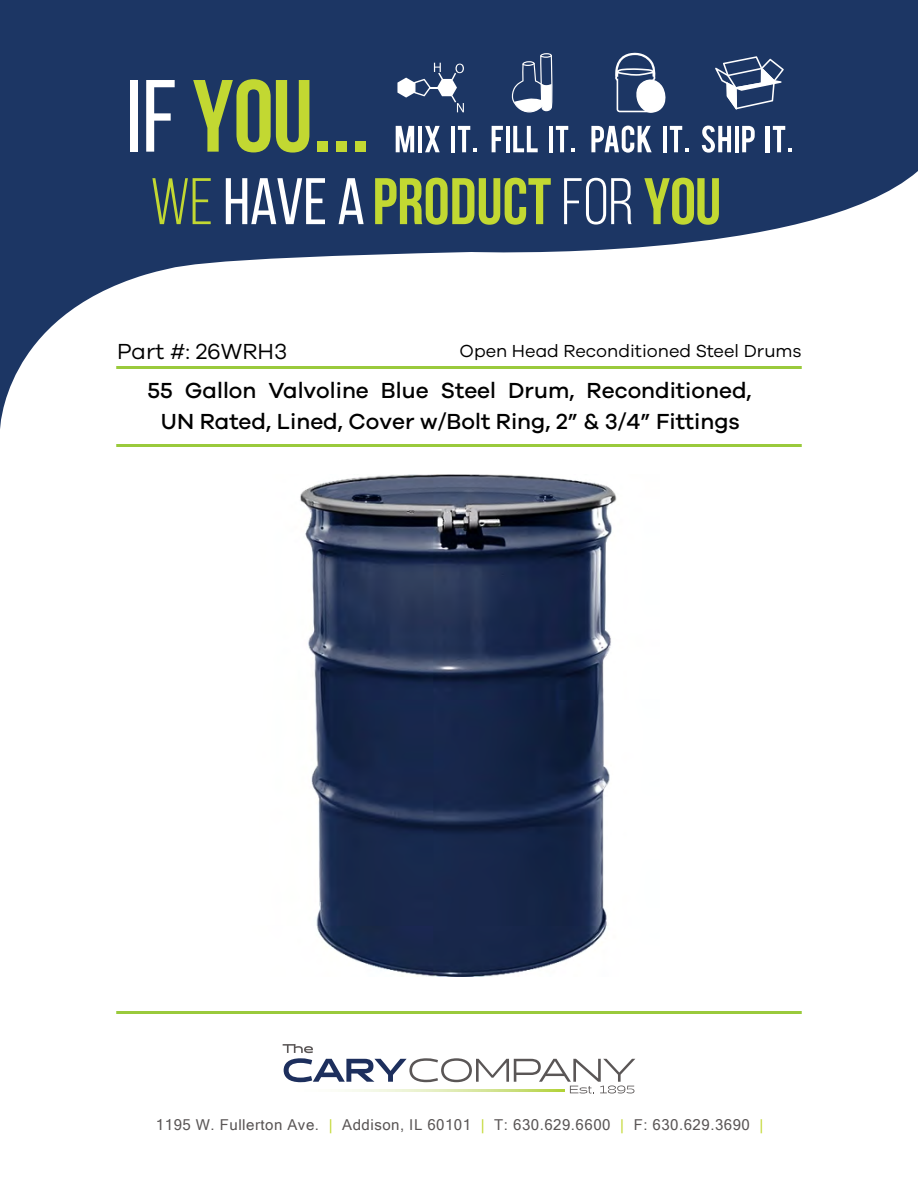
<style>
.page{position:relative;width:918px;height:1188px;background:#fff}
.page>*{position:absolute;margin:0;border:0;box-sizing:border-box;transform-origin:0 0}
.t1{font:500 22.5px/31.7px "Galano Grotesque";color:#000;text-align:center}
.t2{font:22.5px "Galano Grotesque";color:#000}
.t3{font:18px "Galano Grotesque";color:#000}
.t4{font:15px "Microsoft Sans Serif";letter-spacing:.035em;color:#5a5656}
.s1{color:#c2d832}
</style>
<div class="page">
<svg style="left:0;top:0;width:918px;height:429px;fill:#1c3664"></svg>
<div style="left:130px;top:80px;width:8px;height:72px;background:#fff"></div>
<svg style="left:146px;top:80px;width:29px;height:72px"></svg>
<svg style="left:193px;top:79px;width:116px;height:74px;background:#72894a"></svg>
<div style="left:317px;top:141px;width:11px;height:11px;background:#c2d832"></div>
<div style="left:336px;top:141px;width:11px;height:11px;background:#c2d832"></div>
<div style="left:355px;top:141px;width:11px;height:11px;background:#c2d832"></div>
<svg style="left:152px;top:178px;width:59px;height:46px;background:#496256"></svg>
<svg style="left:226px;top:178px;width:99px;height:46px"></svg>
<svg style="left:339px;top:178px;width:25px;height:46px"></svg>
<svg style="left:375px;top:178px;width:176px;height:47px;background:#748c49"></svg>
<svg style="left:564px;top:178px;width:68px;height:47px"></svg>
<svg style="left:644px;top:178px;width:75px;height:47px;background:#738b49"></svg>
<svg style="left:614px;top:52px;width:52px;height:61px"></svg>
<svg style="left:397px;top:63px;width:67px;height:49px"></svg>
<svg style="left:715px;top:56px;width:69px;height:53px"></svg>
<svg style="left:511px;top:53px;width:42px;height:60px"></svg>
<svg style="left:396px;top:126px;width:18px;height:26px"></svg>
<hr style="left:418px;top:126px;width:4px;height:26px;background:#fff">
<svg style="left:425px;top:126px;width:15px;height:26px"></svg>
<hr style="left:451px;top:126px;width:4px;height:26px;background:#fff">
<svg style="left:458px;top:126px;width:19px;height:26px"></svg>
<svg style="left:492px;top:126px;width:11px;height:26px"></svg>
<hr style="left:506px;top:126px;width:4px;height:26px;background:#fff">
<svg style="left:513px;top:126px;width:25px;height:26px"></svg>
<hr style="left:549px;top:126px;width:4px;height:26px;background:#fff">
<svg style="left:556px;top:126px;width:19px;height:26px"></svg>
<svg style="left:591px;top:126px;width:61px;height:27px"></svg>
<hr style="left:663px;top:126px;width:4px;height:26px;background:#fff">
<svg style="left:670px;top:126px;width:19px;height:26px"></svg>
<svg style="left:702px;top:126px;width:29px;height:27px"></svg>
<hr style="left:735px;top:126px;width:4px;height:26px;background:#fff">
<svg style="left:742px;top:126px;width:13px;height:26px"></svg>
<hr style="left:766px;top:126px;width:4px;height:26px;background:#fff">
<svg style="left:773px;top:126px;width:19px;height:26px"></svg>
<hr style="left:116px;top:366px;width:686px;height:3px;background:#9aca3c">
<hr style="left:116px;top:444px;width:686px;height:3px;background:#9aca3c">
<hr style="left:116px;top:1011px;width:686px;height:3px;background:#9aca3c">
<svg style="left:283px;top:1044px;width:352px;height:50px"></svg>
<img style="left:284px;top:1089px;width:281px;height:2px">
<img style="left:300px;top:474px;width:317px;height:503px">
<p class="t2" style="left:117px;top:338px;width:172px">Part #: 26WRH3</p>
<p class="t3" style="left:460px;top:340px;width:344px">Open Head Reconditioned Steel Drums</p>
<p class="t1" style="left:147px;top:374px;width:606px">55 Gallon Valvoline Blue Steel Drum, Reconditioned,<br>UN Rated, Lined, Cover w/Bolt Ring, 2” &amp; 3/4” Fittings</p>
<p class="t4" style="left:156px;top:1115px;width:609px">1195 W. Fullerton Ave. <span class="s1">|</span> Addison, IL 60101 <span class="s1">|</span> T: 630.629.6600 <span class="s1">|</span> F: 630.629.3690 <span class="s1">|</span></p>
</div>
